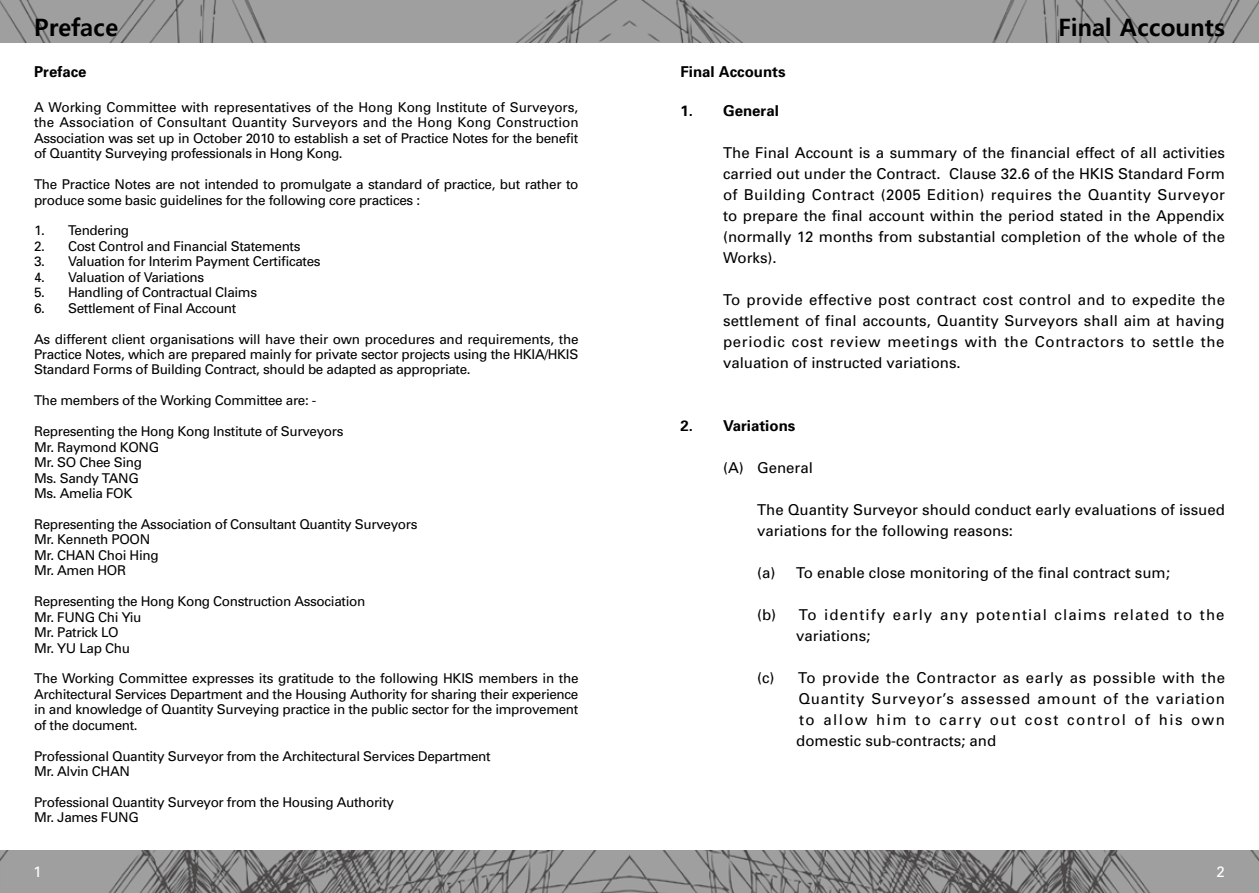
<style>
.page{position:relative;width:1259px;height:893px;background:#fff}
.page>*{position:absolute;margin:0;border:0;box-sizing:border-box;transform-origin:0 0}
.t1{font:700 24px "Malgun Gothic";color:#000}
.t2{font:15px/21px "Univers";color:#000;text-align:justify}
.t3{font:15px/21px "Univers";letter-spacing:.07em;color:#000}
.t4{font:700 15px "Univers";color:#000}
.t5{font:15px "Univers";color:#fff}
.t6{font:13.5px/15.5px "Univers";letter-spacing:-.025em;color:#000}
</style>
<div class="page">
<img style="left:0;top:0;width:1259px;height:43px">
<img style="left:0;top:850px;width:1259px;height:43px">
<h1 class="t1" style="left:34px;top:13px;width:86px">Preface</h1>
<h1 class="t1" style="left:1058px;top:13px;width:168px">Final Accounts</h1>
<p class="t4" style="left:34px;top:62px;width:54px">Preface</p>
<p class="t6" style="left:34px;top:99px;width:546px;text-align:justify">A Working Committee with representatives of the Hong Kong Institute of Surveyors, the Association of Consultant Quantity Surveyors and the Hong Kong Construction Association was set up in October 2010 to establish a set of Practice Notes for the benefit of Quantity Surveying professionals in Hong Kong.</p>
<p class="t6" style="left:34px;top:176px;width:546px">The Practice Notes are not intended to promulgate a standard of practice, but rather to produce some basic guidelines for the following core practices :</p>
<p class="t6" style="left:34px;top:223px;width:97px">1. Tendering</p>
<p class="t6" style="left:34px;top:238px;width:268px">2. Cost Control and Financial Statements</p>
<p class="t6" style="left:34px;top:254px;width:288px">3. Valuation for Interim Payment Certificates</p>
<p class="t6" style="left:34px;top:269px;width:172px">4. Valuation of Variations</p>
<p class="t6" style="left:34px;top:284px;width:225px">5. Handling of Contractual Claims</p>
<p class="t6" style="left:34px;top:300px;width:204px">6. Settlement of Final Account</p>
<p class="t6" style="left:34px;top:331px;width:546px;text-align:justify">As different client organisations will have their own procedures and requirements, the Practice Notes, which are prepared mainly for private sector projects using the HKIA/HKIS Standard Forms of Building Contract, should be adapted as appropriate.</p>
<p class="t6" style="left:34px;top:393px;width:284px">The members of the Working Committee are: -</p>
<p class="t6" style="left:34px;top:424px;width:311px">Representing the Hong Kong Institute of Surveyors<br>Mr. Raymond KONG<br>Mr. SO Chee Sing<br>Ms. Sandy TANG<br>Ms. Amelia FOK</p>
<p class="t6" style="left:34px;top:516px;width:385px">Representing the Association of Consultant Quantity Surveyors<br>Mr. Kenneth POON<br>Mr. CHAN Choi Hing<br>Mr. Amen HOR</p>
<p class="t6" style="left:34px;top:593px;width:333px">Representing the Hong Kong Construction Association<br>Mr. FUNG Chi Yiu<br>Mr. Patrick LO<br>Mr. YU Lap Chu</p>
<p class="t6" style="left:34px;top:671px;width:546px;text-align:justify">The Working Committee expresses its gratitude to the following HKIS members in the Architectural Services Department and the Housing Authority for sharing their experience in and knowledge of Quantity Surveying practice in the public sector for the improvement of the document.</p>
<p class="t6" style="left:34px;top:748px;width:458px">Professional Quantity Surveyor from the Architectural Services Department<br>Mr. Alvin CHAN</p>
<p class="t6" style="left:34px;top:794px;width:361px">Professional Quantity Surveyor from the Housing Authority<br>Mr. James FUNG</p>
<p class="t4" style="left:680px;top:62px;width:107px">Final Accounts</p>
<p class="t4" style="left:680px;top:101px;width:14px">1.</p>
<p class="t4" style="left:680px;top:416px;width:14px">2.</p>
<p class="t4" style="left:723px;top:101px;width:57px">General</p>
<p class="t2" style="left:723px;top:142px;width:503px">The Final Account is a summary of the financial effect of all activities carried out under the Contract. Clause 32.6 of the HKIS Standard Form of Building Contract (2005 Edition) requires the Quantity Surveyor to prepare the final account within the period stated in the Appendix (normally 12 months from substantial completion of the whole of the Works).</p>
<p class="t2" style="left:723px;top:289px;width:503px">To provide effective post contract cost control and to expedite the settlement of final accounts, Quantity Surveyors shall aim at having periodic cost review meetings with the Contractors to settle the valuation of instructed variations.</p>
<p class="t4" style="left:723px;top:416px;width:74px">Variations</p>
<p class="t2" style="left:723px;top:457px;width:91px">(A) General</p>
<p class="t2" style="left:757px;top:499px;width:469px">The Quantity Surveyor should conduct early evaluations of issued variations for the following reasons:</p>
<p class="t2" style="left:757px;top:562px;width:414px">(a) To enable close monitoring of the final contract sum;</p>
<p class="t3" style="left:796px;top:604px;width:430px;text-indent:-39px">(b) To identify early any potential claims related to the variations;</p>
<p class="t2" style="left:796px;top:667px;width:430px;text-indent:-39px">(c) To provide the Contractor as early as possible with the Quantity Surveyor’s assessed amount of the variation to allow him to carry out cost control of his own domestic sub-contracts; and</p>
<p class="t5" style="left:33px;top:862px;width:10px">1</p>
<p class="t5" style="left:1216px;top:862px;width:10px">2</p>
</div>
